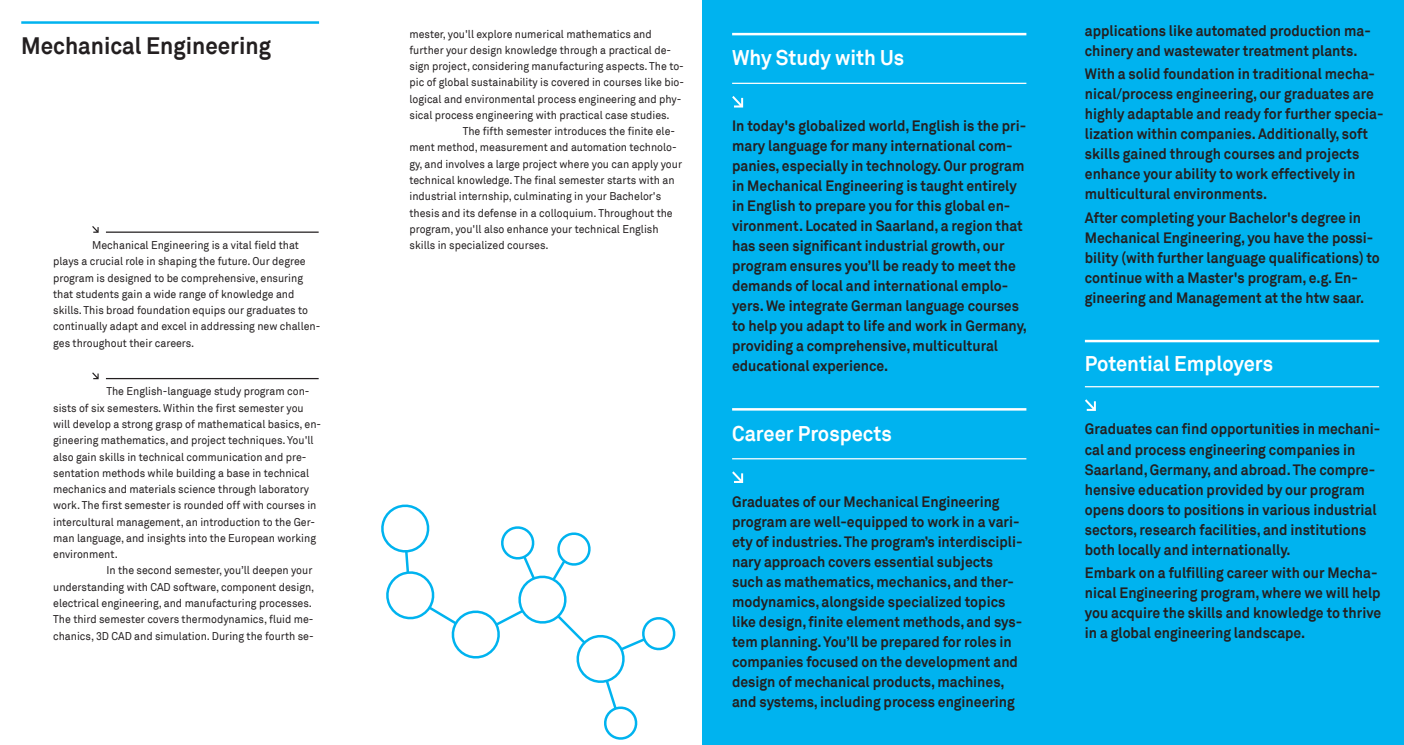
<style>
.page{position:relative;width:1404px;height:745px;background:#fff}
.page>*{position:absolute;margin:0;border:0;box-sizing:border-box;transform-origin:0 0}
.t1{font:700 23.75px "Akkurat";color:#231f20;scale:.94 1}
.t2{font:700 21.25px "Akkurat";color:#fff;scale:.94 1}
.t3{font:700 15px/20px "Akkurat";color:#231f20;scale:.93 1}
.t4{font:11.25px/16.2px "Akkurat";color:#231f20;scale:.94 1}
</style>
<div class="page">
<div style="left:702px;top:0;width:701px;height:744px;background:#00b3ef"></div>
<hr style="left:732px;top:33px;width:294px;height:2px;background:#fff">
<hr style="left:732px;top:83px;width:294px;height:1px;background:#fff">
<svg style="left:732px;top:96px;width:11px;height:11px"></svg>
<hr style="left:732px;top:408px;width:294px;height:2px;background:#fff">
<hr style="left:732px;top:458px;width:294px;height:1px;background:#fff">
<svg style="left:732px;top:471px;width:11px;height:11px"></svg>
<hr style="left:21px;top:21px;width:298px;height:3px;background:#00b3ef">
<svg style="left:92px;top:226px;width:7px;height:7px"></svg>
<hr style="left:106px;top:231px;width:212px;height:2px;background:#231f20">
<svg style="left:92px;top:372px;width:7px;height:7px"></svg>
<hr style="left:106px;top:378px;width:212px;height:1px;background:#231f20">
<hr style="left:1084px;top:339px;width:294px;height:3px;background:#fff">
<hr style="left:1084px;top:386px;width:294px;height:1px;background:#fff">
<svg style="left:1085px;top:399px;width:10px;height:11px"></svg>
<svg style="left:381px;top:504px;width:295px;height:236px"></svg>
<h1 class="t1" style="left:21px;top:30px;width:267px">Mechanical Engineering</h1>
<p class="t4" style="left:53px;top:237px;width:286px;text-indent:39px">Mechanical Engineering is a vital field that plays a crucial role in shaping the future. Our degree program is designed to be comprehensive, ensuring that students gain a wide range of knowledge and skills. This broad foundation equips our graduates to continually adapt and excel in addressing new challen&shy;ges throughout their careers.</p>
<p class="t4" style="left:106px;top:383px;width:218px">The English-language study program con-</p>
<p class="t4" style="left:53px;top:400px;width:268px">sists of six semesters. Within the first semester you</p>
<p class="t4" style="left:53px;top:416px;width:286px">will develop a strong grasp of mathematical basics, en-</p>
<p class="t4" style="left:53px;top:432px;width:278px">gineering mathematics, and project techniques. You'll</p>
<p class="t4" style="left:53px;top:448px;width:271px">also gain skills in technical communication and pre-</p>
<p class="t4" style="left:53px;top:465px;width:274px">sentation methods while building a base in technical</p>
<p class="t4" style="left:53px;top:481px;width:274px">mechanics and materials science through laboratory</p>
<p class="t4" style="left:53px;top:497px;width:281px">work. The first semester is rounded off with courses in</p>
<p class="t4" style="left:53px;top:513px;width:280px">intercultural management, an introduction to the Ger-</p>
<p class="t4" style="left:53px;top:530px;width:281px">man language, and insights into the European working</p>
<p class="t4" style="left:53px;top:546px;width:70px">environment.</p>
<p class="t4" style="left:106px;top:562px;width:221px">In the second semester, you’ll deepen your</p>
<p class="t4" style="left:53px;top:578px;width:279px">understanding with CAD software, component design,</p>
<p class="t4" style="left:53px;top:594px;width:277px">electrical engineering, and manufacturing processes.</p>
<p class="t4" style="left:53px;top:611px;width:278px">The third semester covers thermodynamics, fluid me-</p>
<p class="t4" style="left:53px;top:627px;width:279px">chanics, 3D CAD and simulation. During the fourth se-</p>
<p class="t4" style="left:409px;top:26px;width:259px">mester, you'll explore numerical mathematics and</p>
<p class="t4" style="left:409px;top:42px;width:280px">further your design knowledge through a practical de-</p>
<p class="t4" style="left:409px;top:58px;width:293px">sign project, considering manufacturing aspects. The to-</p>
<p class="t4" style="left:409px;top:75px;width:293px">pic of global sustainability is covered in courses like bio-</p>
<p class="t4" style="left:409px;top:91px;width:291px">logical and environmental process engineering and phy-</p>
<p class="t4" style="left:409px;top:107px;width:278px">sical process engineering with practical case studies.</p>
<p class="t4" style="left:462px;top:123px;width:227px">The fifth semester introduces the finite ele-</p>
<p class="t4" style="left:409px;top:140px;width:286px">ment method, measurement and automation technolo-</p>
<p class="t4" style="left:409px;top:156px;width:291px">gy, and involves a large project where you can apply your</p>
<p class="t4" style="left:409px;top:172px;width:283px">technical knowledge. The final semester starts with an</p>
<p class="t4" style="left:409px;top:188px;width:269px">industrial internship, culminating in your Bachelor's</p>
<p class="t4" style="left:409px;top:204px;width:281px">thesis and its defense in a colloquium. Throughout the</p>
<p class="t4" style="left:409px;top:221px;width:266px">program, you'll also enhance your technical English</p>
<p class="t4" style="left:409px;top:237px;width:149px">skills in specialized courses.</p>
<h2 class="t2" style="left:732px;top:44px;width:185px">Why Study with Us</h2>
<p class="t3" style="left:732px;top:116px;width:318px">In today's globalized world, English is the pri&shy;mary language for many international com&shy;panies, especially in technology. Our program in Mechanical Engineering is taught entirely in English to prepare you for this global en&shy;vironment. Located in Saarland, a region that has seen significant industrial growth, our program ensures you’ll be ready to meet the demands of local and international emplo&shy;yers. We integrate German language courses to help you adapt to life and work in Germany, providing a comprehensive, multicultural educational experience.</p>
<h2 class="t2" style="left:732px;top:419px;width:171px">Career Prospects</h2>
<p class="t3" style="left:732px;top:491px;width:314px">Graduates of our Mechanical Engineering program are well-equipped to work in a vari&shy;ety of industries. The program’s interdiscipli&shy;nary approach covers essential subjects such as mathematics, mechanics, and ther&shy;modynamics, alongside specialized topics like design, finite element methods, and sys&shy;tem planning. You’ll be prepared for roles in companies focused on the development and design of mechanical products, machines, and systems, including process engineering</p>
<p class="t3" style="left:1084px;top:20px;width:309px">applications like automated production ma&shy;chinery and wastewater treatment plants.</p>
<p class="t3" style="left:1084px;top:64px;width:322px">With a solid foundation in traditional mecha&shy;nical/process engineering, our graduates are highly adaptable and ready for further specia&shy;lization within companies. Additionally, soft skills gained through courses and projects enhance your ability to work effectively in multicultural environments.</p>
<p class="t3" style="left:1084px;top:208px;width:319px">After completing your Bachelor's degree in Mechanical Engineering, you have the possi&shy;bility (with further language qualifications) to continue with a Master's program, e.g. En&shy;gineering and Management at the htw saar.</p>
<h2 class="t2" style="left:1084px;top:350px;width:202px">Potential Employers</h2>
<p class="t3" style="left:1084px;top:419px;width:319px">Graduates can find opportunities in mechani&shy;cal and process engineering companies in Saarland, Germany, and abroad. The compre&shy;hensive education provided by our program opens doors to positions in various industrial sectors, research facilities, and institutions both locally and internationally.</p>
<p class="t3" style="left:1084px;top:562px;width:320px">Embark on a fulfilling career with our Mecha&shy;nical Engineering program, where we will help you acquire the skills and knowledge to thrive in a global engineering landscape.</p>
</div>
